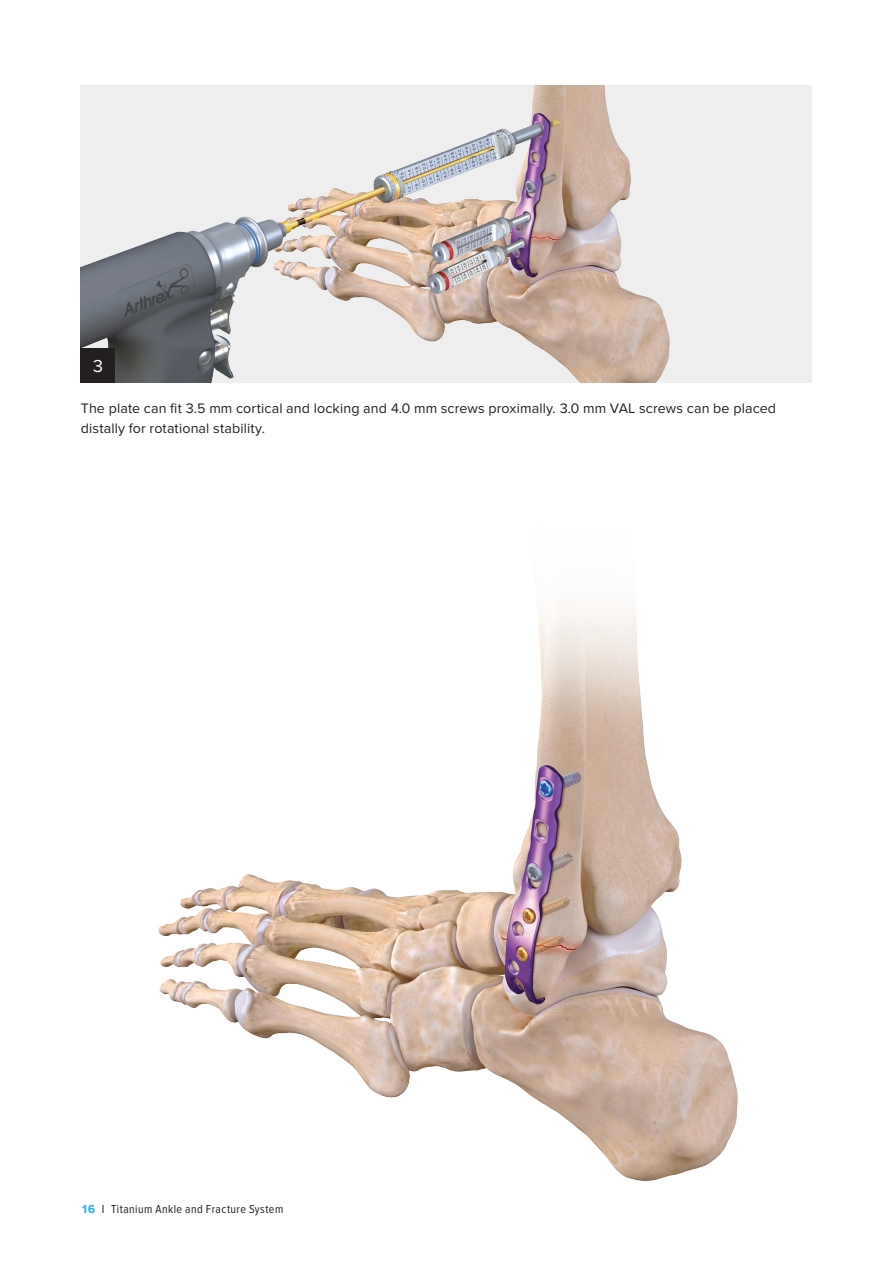
<style>
.page{position:relative;width:893px;height:1263px;background:#fff}
.page>*{position:absolute;margin:0;border:0;box-sizing:border-box;transform-origin:0 0}
.t1{font:18px "Proxima Nova";color:#fff}
.t2{font:14.25px/19.5px "Proxima Nova";letter-spacing:.01em;color:#231f20}
.t3{font:12px "Proxima Nova Cond";letter-spacing:.035em;color:#231f20}
.s1{font-family:"Proxima Nova";font-weight:700;color:#26b1e6}
</style>
<div class="page">
<img style="left:81px;top:85px;width:731px;height:298px">
<div style="left:81px;top:349px;width:34px;height:34px;background:#231f20"></div>
<img style="left:158px;top:603px;width:580px;height:578px">
<p class="t1" style="left:92px;top:355px;width:12px">3</p>
<p class="t2" style="left:81px;top:399px;width:697px">The plate can fit 3.5 mm cortical and locking and 4.0 mm screws proximally. 3.0 mm VAL screws can be placed distally for rotational stability.</p>
<p class="t3" style="left:81px;top:1202px;width:204px"><span class="s1">16</span> I Titanium Ankle and Fracture System</p>
</div>
